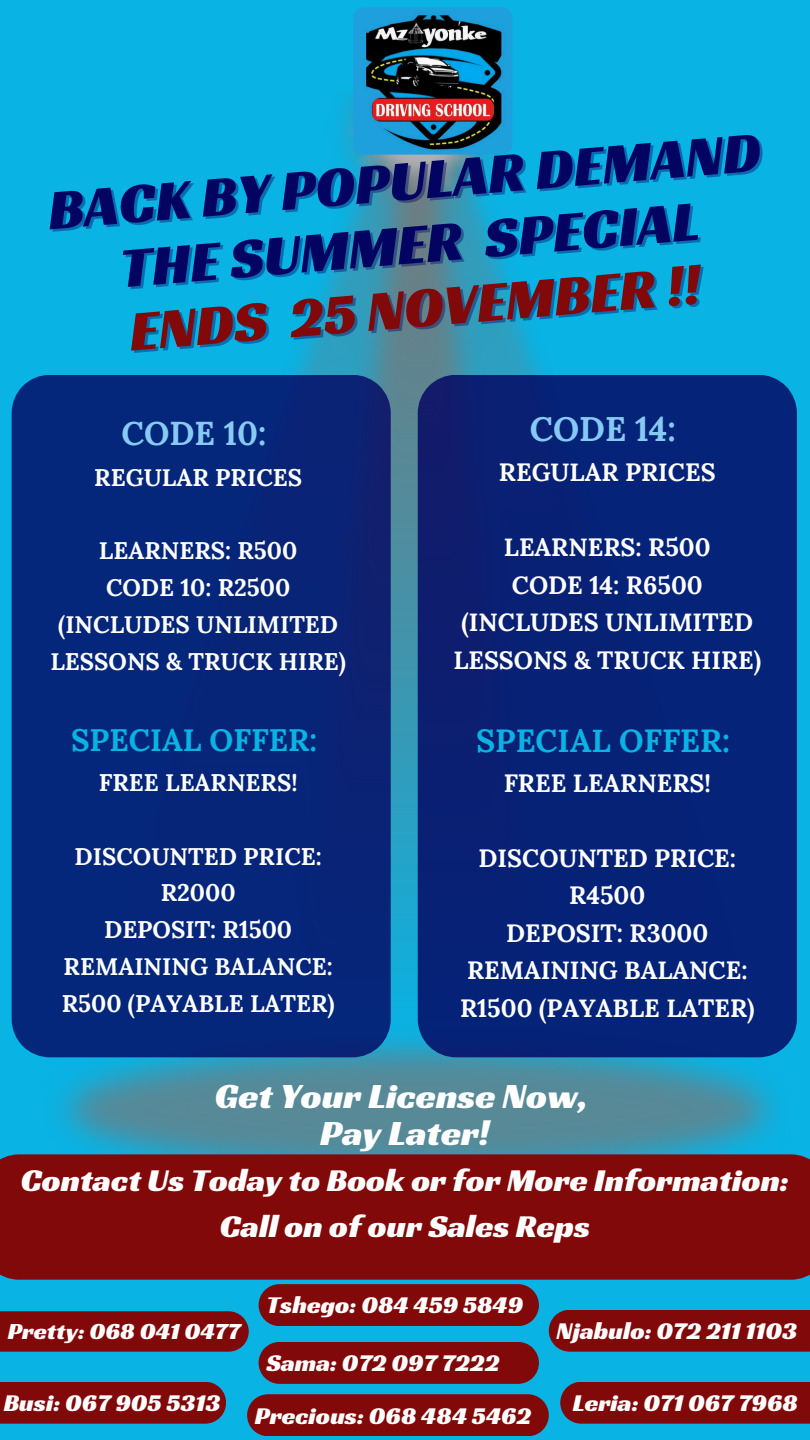
<style>
.page{position:relative;width:810px;height:1440px;background:#09b3e4}
.page>*{position:absolute;margin:0;border:0;box-sizing:border-box;transform-origin:0 0}
.t1{font:57.7px/64.1px "Racing Sans One";color:#030462}
.t2{font:36.8px/37.5px "Racing Sans One";color:#fff;text-align:center}
.t3{font:700 34px "Lora";color:#86caf3}
.t4{font:33px/45.8px "Racing Sans One";color:#fff;text-align:center}
.t5{font:700 33px "Lora";color:#87cbf3}
.t6{font:700 32px "Lora";color:#09b3e4}
.t7{font:700 31px "Lora";color:#09b3e4}
.t8{font:700 25px/37.5px "Lora";color:#fff;text-align:center}
.t9{font:25px/52.4px "Racing Sans One";color:#fff}
.t10{font:700 24px/36.8px "Lora";color:#fff;text-align:center}
.t11{font:24px "Racing Sans One";color:#fff}
.s1{color:rgb(3 4 98/.4)}
.s2{color:#820909}
</style>
<div class="page">
<img style="left:45px;top:92px;width:730px;height:1062px">
<div style="left:12px;top:375px;width:379px;height:682px;background:#04267b"></div>
<svg style="left:418px;top:375px;width:379px;height:682px;background:#062276"></svg>
<img style="left:353px;top:7px;width:159px;height:147px;border-radius:10px">
<div style="left:0;top:1154px;width:810px;height:126px;background:#820909"></div>
<div style="left:0;top:1382px;width:226px;height:42px;background:#820909"></div>
<div style="left:0;top:1311px;width:249px;height:41px;background:#820909"></div>
<div style="left:560px;top:1382px;width:250px;height:42px;background:#820909"></div>
<div style="left:549px;top:1310px;width:261px;height:42px;background:#820909"></div>
<div style="left:259px;top:1284px;width:280px;height:42px;background:#820909"></div>
<div style="left:259px;top:1342px;width:280px;height:42px;background:#820909"></div>
<div style="left:247px;top:1394px;width:302px;height:42px;background:#820909"></div>
<h4 class="t1" style="left:45px;top:179px;width:716px;rotate:-5deg">BACK BY POPULAR DEMAND</h4>
<p class="t1" style="left:117px;top:237px;width:583px;rotate:-5deg">THE SUMMER SPECIAL<br><span class="s1">ENDS</span> <span class="s2">25 NOVEMBER !!</span></p>
<h5 class="t5" style="left:121px;top:411px;width:146px">CODE 10:</h5>
<h5 class="t10" style="left:94px;top:459px;width:209px">REGULAR PRICES</h5>
<h5 class="t10" style="left:50px;top:532px;width:297px">LEARNERS: R500<br>CODE 10: R2500 (INCLUDES UNLIMITED<br>LESSONS &amp; TRUCK HIRE)</h5>
<h3 class="t7" style="left:71px;top:719px;width:248px">SPECIAL OFFER:</h3>
<h3 class="t10" style="left:99px;top:764px;width:200px">FREE LEARNERS!</h3>
<h5 class="t10" style="left:62px;top:837px;width:274px">DISCOUNTED PRICE:<br>R2000<br>DEPOSIT: R1500<br>REMAINING BALANCE:<br>R500 (PAYABLE LATER)</h5>
<h5 class="t3" style="left:530px;top:407px;width:148px">CODE 14:</h5>
<h5 class="t8" style="left:499px;top:453px;width:218px">REGULAR PRICES</h5>
<h5 class="t8" style="left:453px;top:528px;width:309px">LEARNERS: R500<br>CODE 14: R6500 (INCLUDES UNLIMITED<br>LESSONS &amp; TRUCK HIRE)</h5>
<h3 class="t6" style="left:476px;top:720px;width:256px">SPECIAL OFFER:</h3>
<h3 class="t8" style="left:504px;top:764px;width:209px">FREE LEARNERS!</h3>
<h5 class="t8" style="left:460px;top:839px;width:296px">DISCOUNTED PRICE:<br>R4500<br>DEPOSIT: R3000<br>REMAINING BALANCE:<br>R1500 (PAYABLE LATER)</h5>
<p class="t2" style="left:215px;top:1076px;width:375px">Get Your License Now,<br>Pay Later!</p>
<h2 class="t4" style="left:21px;top:1157px;width:770px">Contact Us Today to Book or for More Information:<br>Call on of our Sales Reps</h2>
<p class="t11" style="left:8px;top:1316px;width:234px">Pretty: 068 041 0477</p>
<h1 class="t9" style="left:4px;top:1376px;width:218px">Busi: 067 905 5313</h1>
<p class="t9" style="left:266px;top:1279px;width:258px">Tshego: 084 459 5849</p>
<p class="t9" style="left:255px;top:1336px;width:278px;text-indent:11px">Sama: 072 097 7222<br>Precious: 068 484 5462</p>
<p class="t9" style="left:557px;top:1304px;width:242px">Njabulo: 072 211 1103</p>
<p class="t9" style="left:573px;top:1376px;width:227px">Leria: 071 067 7968</p>
</div>
